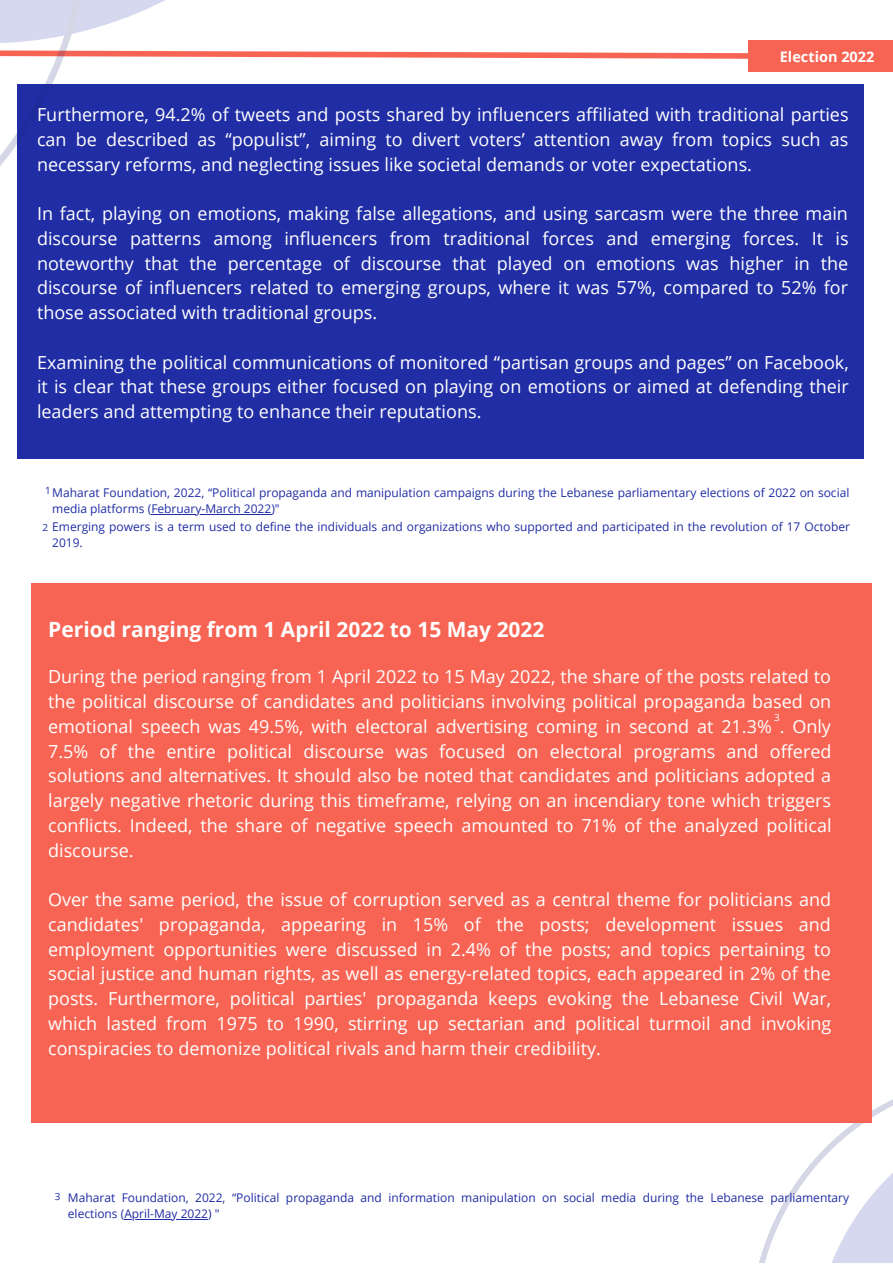
<style>
.page{position:relative;width:893px;height:1264px;background:#fff}
.page>*{position:absolute;margin:0;border:0;box-sizing:border-box;transform-origin:0 0}
.t1{font:700 21px "Open Sans";color:#fff}
.t2{font:18px/24.8px "Open Sans";color:#fff;text-align:justify}
.t3{font:700 14.55px "Open Sans";color:#fff}
.t4{font:12px/16px "Open Sans";color:#202da4}
.t5{font:9.9px "Open Sans";color:#202da4}
.t6{font:9.9px "Open Sans";color:#fff}
</style>
<div class="page">
<div style="left:748px;top:40px;width:144px;height:32px;background:#f76454"></div>
<svg style="left:253px;top:51px;width:495px;height:8px"></svg>
<div style="left:17px;top:84px;width:846px;height:374px;background:#202da4"></div>
<svg style="left:678px;top:1087px;width:214px;height:175px"></svg>
<div style="left:31px;top:583px;width:840px;height:539px;background:#f76454"></div>
<svg style="left:0;top:0;width:253px;height:166px"></svg>
<hr style="left:151px;top:514px;width:120px;height:1px;background:#202da4">
<hr style="left:124px;top:1218px;width:84px;height:1px;background:#202da4">
<p class="t3" style="left:779px;top:46px;width:96px">Election 2022</p>
<p class="t2" style="left:37px;top:102px;width:813px">Furthermore, 94.2% of tweets and posts shared by influencers affiliated with traditional parties can be described as “populist”, aiming to divert voters’ attention away from topics such as necessary reforms, and neglecting issues like societal demands or voter expectations.</p>
<p class="t2" style="left:37px;top:201px;width:813px">In fact, playing on emotions, making false allegations, and using sarcasm were the three main discourse patterns among influencers from traditional forces and emerging forces. It is noteworthy that the percentage of discourse that played on emotions was higher in the discourse of influencers related to emerging groups, where it was 57%, compared to 52% for those associated with traditional groups.</p>
<p class="t2" style="left:37px;top:349px;width:813px">Examining the political communications of monitored “partisan groups and pages” on Facebook, it is clear that these groups either focused on playing on emotions or aimed at defending their leaders and attempting to enhance their reputations.</p>
<p class="t5" style="left:45px;top:483px;width:7px">1</p>
<p class="t4" style="left:52px;top:484px;width:798px">Maharat Foundation, 2022, “Political propaganda and manipulation campaigns during the Lebanese parliamentary elections of 2022 on social media platforms (February-March 2022)"</p>
<p class="t4" style="left:52px;top:518px;width:799px">Emerging powers is a term used to define the individuals and organizations who supported and participated in the revolution of 17 October<br>2019.</p>
<p class="t5" style="left:42px;top:520px;width:7px">2</p>
<p class="t1" style="left:48px;top:615px;width:498px">Period ranging from 1 April 2022 to 15 May 2022</p>
<p class="t2" style="left:48px;top:664px;width:784px">During the period ranging from 1 April 2022 to 15 May 2022, the share of the posts related to the political discourse of candidates and politicians involving political propaganda based on emotional speech was 49.5%, with electoral advertising coming in second at 21.3% . Only 7.5% of the entire political discourse was focused on electoral programs and offered solutions and alternatives. It should also be noted that candidates and politicians adopted a largely negative rhetoric during this timeframe, relying on an incendiary tone which triggers conflicts. Indeed, the share of negative speech amounted to 71% of the analyzed political discourse.</p>
<p class="t2" style="left:48px;top:886px;width:784px">Over the same period, the issue of corruption served as a central theme for politicians and candidates' propaganda, appearing in 15% of the posts; development issues and employment opportunities were discussed in 2.4% of the posts; and topics pertaining to social justice and human rights, as well as energy-related topics, each appeared in 2% of the posts. Furthermore, political parties' propaganda keeps evoking the Lebanese Civil War, which lasted from 1975 to 1990, stirring up sectarian and political turmoil and invoking conspiracies to demonize political rivals and harm their credibility.</p>
<p class="t6" style="left:774px;top:710px;width:7px">3</p>
<p class="t5" style="left:55px;top:1189px;width:7px">3</p>
<p class="t4" style="left:68px;top:1189px;width:782px">Maharat Foundation, 2022, “Political propaganda and information manipulation on social media during the Lebanese parliamentary elections (April-May 2022) "</p>
</div>
